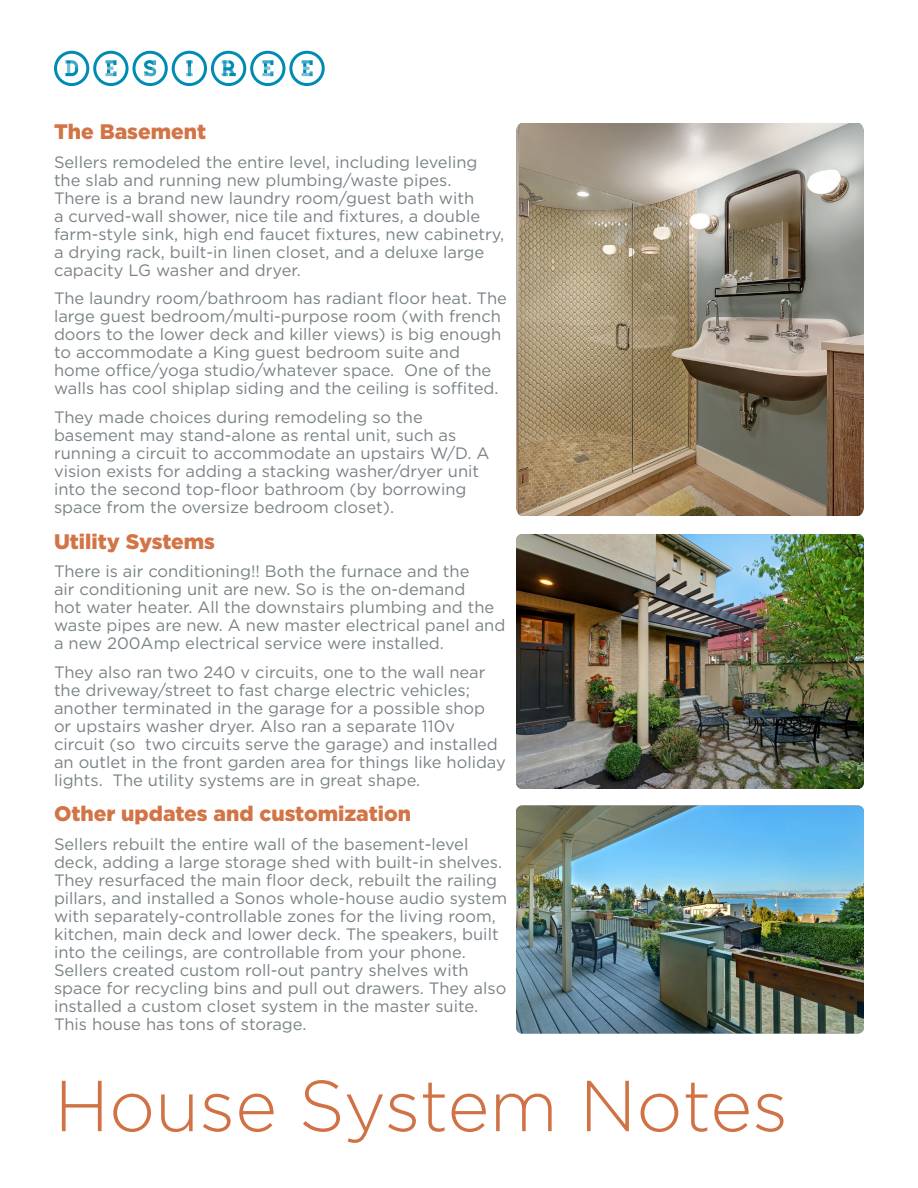
<style>
.page{position:relative;width:918px;height:1188px;background:#fff}
.page>*{position:absolute;margin:0;border:0;box-sizing:border-box;transform-origin:0 0}
.Headline_large{font:300 72px "Gotham HTF";color:#d17246}
.Bullets_KO{font:900 21px "Gotham HTF";color:#d27446}
.Bullets_KO-2{font:16.5px/18px "Gotham HTF";color:#798286}
</style>
<div class="page">
<svg style="left:54px;top:51px;width:271px;height:35px"></svg>
<img style="left:516px;top:123px;width:348px;height:393px">
<img style="left:516px;top:534px;width:348px;height:255px">
<img style="left:516px;top:806px;width:348px;height:228px">
<p class="Bullets_KO" style="left:54px;top:120px;width:154px">The Basement</p>
<p class="Bullets_KO-2" style="left:54px;top:153px;width:452px">Sellers remodeled the entire level, including leveling the slab and running new plumbing/waste pipes.<br>There is a brand new laundry room/guest bath with<br>a curved-wall shower, nice tile and fixtures, a double farm-style sink, high end faucet fixtures, new cabinetry, a drying rack, built-in linen closet, and a deluxe large capacity LG washer and dryer.</p>
<p class="Bullets_KO-2" style="left:54px;top:289px;width:455px">The laundry room/bathroom has radiant floor heat. The large guest bedroom/multi-purpose room (with french doors to the lower deck and killer views) is big enough to accommodate a King guest bedroom suite and home office/yoga studio/whatever space. One of the walls has cool shiplap siding and the ceiling is soffited.</p>
<p class="Bullets_KO-2" style="left:54px;top:408px;width:437px">They made choices during remodeling so the basement may stand-alone as rental unit, such as running a circuit to accommodate an upstairs W/D. A vision exists for adding a stacking washer/dryer unit into the second top-floor bathroom (by borrowing space from the oversize bedroom closet).</p>
<p class="Bullets_KO" style="left:54px;top:529px;width:163px">Utility Systems</p>
<p class="Bullets_KO-2" style="left:54px;top:562px;width:453px">There is air conditioning!! Both the furnace and the<br>air conditioning unit are new. So is the on-demand<br>hot water heater. All the downstairs plumbing and the waste pipes are new. A new master electrical panel and a new 200Amp electrical service were installed.</p>
<p class="Bullets_KO-2" style="left:54px;top:663px;width:453px">They also ran two 240 v circuits, one to the wall near the driveway/street to fast charge electric vehicles; another terminated in the garage for a possible shop or upstairs washer dryer. Also ran a separate 110v circuit (so two circuits serve the garage) and installed an outlet in the front garden area for things like holiday lights. The utility systems are in great shape.</p>
<p class="Bullets_KO" style="left:54px;top:802px;width:359px">Other updates and customization</p>
<p class="Bullets_KO-2" style="left:54px;top:835px;width:455px">Sellers rebuilt the entire wall of the basement-level deck, adding a large storage shed with built-in shelves.<br>They resurfaced the main floor deck, rebuilt the railing pillars, and installed a Sonos whole-house audio system with separately-controllable zones for the living room, kitchen, main deck and lower deck. The speakers, built into the ceilings, are controllable from your phone.<br>Sellers created custom roll-out pantry shelves with space for recycling bins and pull out drawers. They also installed a custom closet system in the master suite.<br>This house has tons of storage.</p>
<p class="Headline_large" style="left:54px;top:1067px;width:735px">House System Notes</p>
</div>
